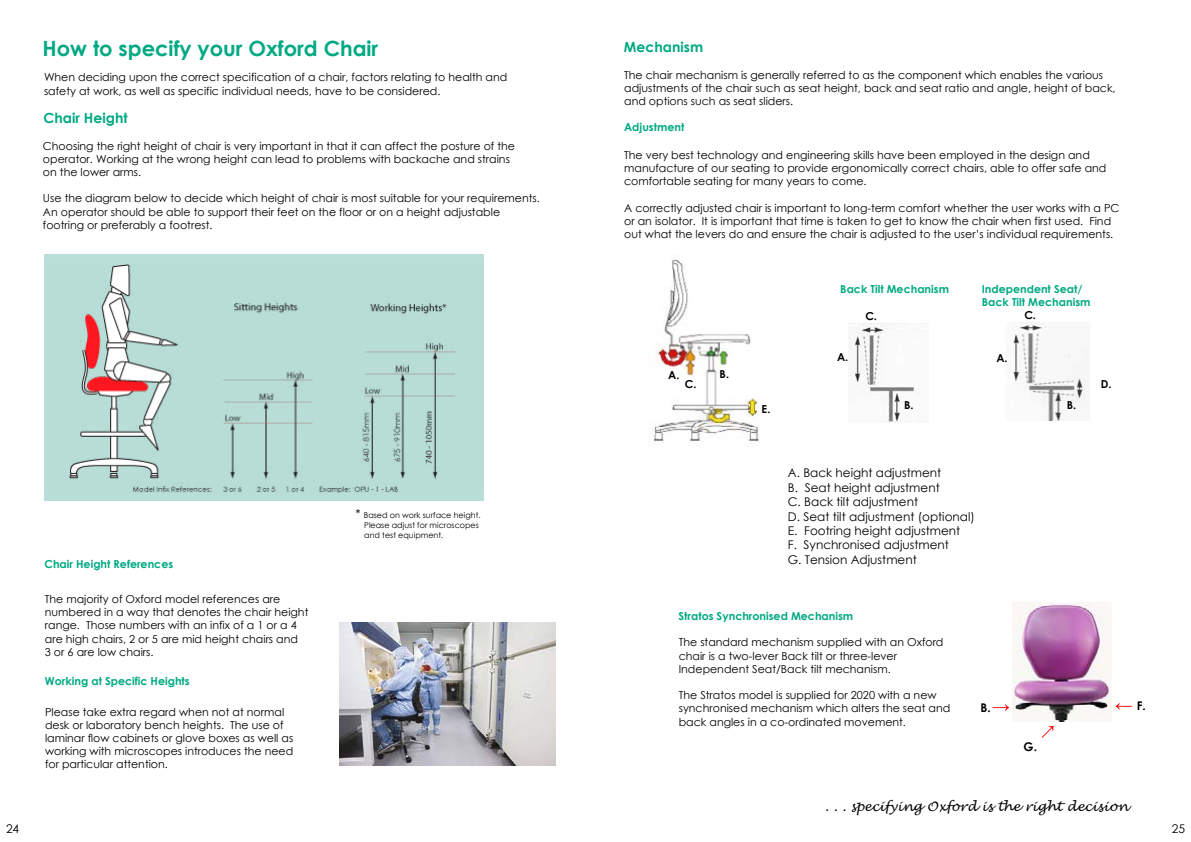
<style>
.page{position:relative;width:1191px;height:842px;background:#fff}
.page>*{position:absolute;margin:0;border:0;box-sizing:border-box;transform-origin:0 0}
.t1{font:700 21px "Century Gothic";color:#00a983}
.t2{font:700 14px "Century Gothic";color:#00a983}
.t3{font:italic 13px "Lucida Handwriting";color:#000}
.t4{font:12px/14.4px "Century Gothic";color:#000}
.t5{font:700 12px "Century Gothic";color:#000}
.t6{font:11px/13.2px "Century Gothic";color:#000}
.t7{font:700 11px/13.2px "Century Gothic";color:#00a983}
.t8{font:700 11px "Century Gothic";color:#000}
.t9{font:700 11px "Century Gothic";color:#00aa83}
.t10{font:8px/9.6px "Century Gothic";color:#000}
.s1{font-size:12px}
</style>
<div class="page">
<div style="left:44px;top:255px;width:439px;height:246px;background:#b8ded7"></div>
<img style="left:339px;top:622px;width:216px;height:144px">
<img style="left:649px;top:259px;width:111px;height:187px">
<img style="left:848px;top:323px;width:72px;height:99px">
<img style="left:1009px;top:322px;width:78px;height:98px">
<img style="left:1013px;top:602px;width:98px;height:119px">
<svg style="left:992px;top:704px;width:17px;height:7px"></svg>
<svg style="left:1115px;top:703px;width:17px;height:6px"></svg>
<img style="left:69px;top:264px;width:415px;height:228px">
<svg style="left:1041px;top:726px;width:12px;height:12px"></svg>
<h1 class="t1" style="left:43px;top:32px;width:337px">How to specify your Oxford Chair</h1>
<p class="t6" style="left:44px;top:71px;width:465px">When deciding upon the correct specification of a chair, factors relating to health and safety at work, as well as specific individual needs, have to be considered.</p>
<p class="t2" style="left:44px;top:107px;width:86px">Chair Height</p>
<p class="t6" style="left:43px;top:139px;width:473px">Choosing the right height of chair is very important in that it can affect the posture of the operator. Working at the wrong height can lead to problems with backache and strains on the lower arms.</p>
<p class="t6" style="left:43px;top:192px;width:498px">Use the diagram below to decide which height of chair is most suitable for your requirements.<br>An operator should be able to support their feet on the floor or on a height adjustable footring or preferably a footrest.</p>
<p class="t7" style="left:44px;top:557px;width:130px">Chair Height References</p>
<p class="t10" style="left:364px;top:511px;width:118px;text-indent:-9px"><span class="s1">*</span> Based on work surface height.<br>Please adjust for microscopes and test equipment.</p>
<p class="t2" style="left:624px;top:37px;width:81px">Mechanism</p>
<p class="t6" style="left:624px;top:68px;width:493px">The chair mechanism is generally referred to as the component which enables the various adjustments of the chair such as seat height, back and seat ratio and angle, height of back, and options such as seat sliders.</p>
<p class="t7" style="left:624px;top:120px;width:62px">Adjustment</p>
<p class="t6" style="left:624px;top:148px;width:484px">The very best technology and engineering skills have been employed in the design and manufacture of our seating to provide ergonomically correct chairs, able to offer safe and comfortable seating for many years to come.</p>
<p class="t6" style="left:624px;top:201px;width:497px">A correctly adjusted chair is important to long-term comfort whether the user works with a PC or an isolator. It is important that time is taken to get to know the chair when first used. Find out what the levers do and ensure the chair is adjusted to the user’s individual requirements.</p>
<p class="t9" style="left:840px;top:280px;width:110px">Back Tilt Mechanism</p>
<p class="t7" style="left:981px;top:282px;width:110px">Independent Seat/<br>Back Tilt Mechanism</p>
<p class="t8" style="left:668px;top:367px;width:13px">A.</p>
<p class="t8" style="left:719px;top:365px;width:11px">B.</p>
<p class="t8" style="left:685px;top:376px;width:13px">C.</p>
<p class="t8" style="left:761px;top:401px;width:10px">E.</p>
<p class="t8" style="left:865px;top:308px;width:13px">C.</p>
<p class="t8" style="left:1024px;top:307px;width:13px">C.</p>
<p class="t8" style="left:837px;top:349px;width:13px">A.</p>
<p class="t8" style="left:996px;top:350px;width:13px">A.</p>
<p class="t8" style="left:904px;top:397px;width:11px">B.</p>
<p class="t8" style="left:1067px;top:397px;width:11px">B.</p>
<p class="t4" style="left:788px;top:466px;width:188px">A. Back height adjustment<br>B. Seat height adjustment<br>C. Back tilt adjustment<br>D. Seat tilt adjustment (optional)<br>E. Footring height adjustment<br>F. Synchronised adjustment<br>G. Tension Adjustment</p>
<p class="t8" style="left:1101px;top:376px;width:12px">D.</p>
<p class="t6" style="left:45px;top:592px;width:265px">The majority of Oxford model references are numbered in a way that denotes the chair height range. Those numbers with an infix of a 1 or a 4 are high chairs, 2 or 5 are mid height chairs and<br>3 or 6 are low chairs.</p>
<p class="t7" style="left:678px;top:609px;width:176px">Stratos Synchronised Mechanism</p>
<p class="t6" style="left:679px;top:636px;width:266px">The standard mechanism supplied with an Oxford chair is a two-lever Back tilt or three-lever<br>Independent Seat/Back tilt mechanism.</p>
<p class="t6" style="left:679px;top:688px;width:273px">The Stratos model is supplied for 2020 with a new synchronised mechanism which alters the seat and back angles in a co-ordinated movement.</p>
<p class="t7" style="left:45px;top:674px;width:146px">Working at Specific Heights</p>
<p class="t6" style="left:45px;top:705px;width:250px">Please take extra regard when not at normal desk or laboratory bench heights. The use of laminar flow cabinets or glove boxes as well as working with microscopes introduces the need for particular attention.</p>
<p class="t5" style="left:980px;top:699px;width:12px">B.</p>
<p class="t5" style="left:1136px;top:697px;width:11px">F.</p>
<p class="t5" style="left:1023px;top:738px;width:15px">G.</p>
<p class="t3" style="left:824px;top:798px;width:305px">. . . specifying Oxford is the right decision</p>
<p class="t4" style="left:6px;top:821px;width:15px">24</p>
<p class="t4" style="left:1171px;top:821px;width:15px">25</p>
</div>
